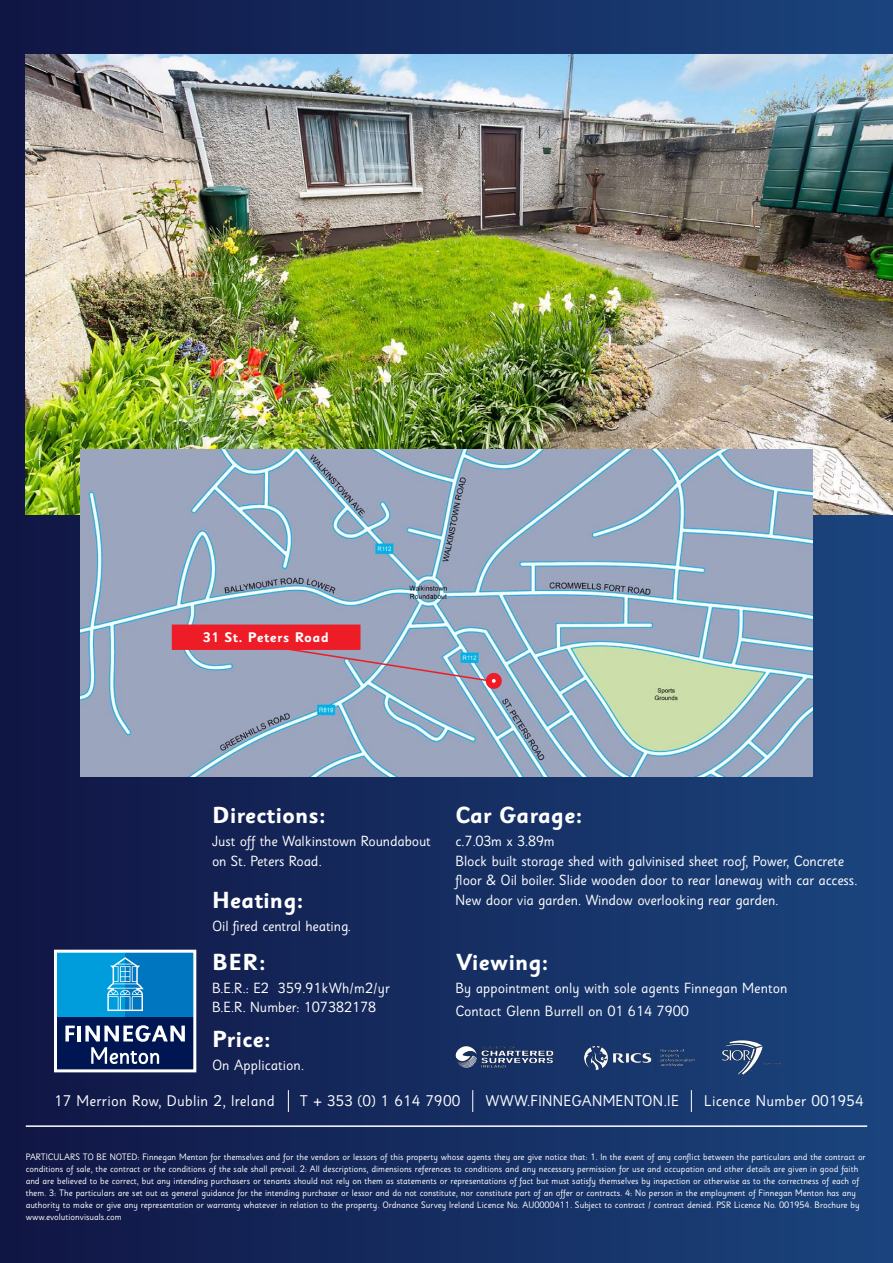
<style>
.page{position:relative;width:893px;height:1263px;background:#fff}
.page>*{position:absolute;margin:0;border:0;box-sizing:border-box;transform-origin:0 0}
.t1{font:700 22.5px "Sassoon Sans Std";color:#fff}
.t2{font:15px "Sassoon Sans Std";letter-spacing:.015em;color:#fff}
.t3{font:14.25px/19.5px "Sassoon Sans Std";letter-spacing:-.01em;color:#fff}
.t4{font:700 13.5px "Sassoon Sans Std";letter-spacing:.04em;color:#fff}
.t5{font:9px/12px "Sassoon Sans Std";color:#fff}
</style>
<div class="page">
<div style="left:0;top:0;width:893px;height:1263px;background:linear-gradient(to right,#111644,#1b457e)"></div>
<hr style="left:26px;top:1125px;width:841px;height:2px;background:#fff">
<svg style="left:288px;top:1090px;width:1px;height:22px"></svg>
<svg style="left:472px;top:1090px;width:1px;height:22px"></svg>
<svg style="left:691px;top:1090px;width:1px;height:22px"></svg>
<div style="left:56px;top:1017px;width:139px;height:54px;background:#001652"></div>
<div style="left:55px;top:951px;width:70px;height:66px;background:#009ddc"></div>
<div style="left:125px;top:951px;width:70px;height:66px;background:#0076c0"></div>
<svg style="left:65px;top:1025px;width:10px;height:16px"></svg>
<hr style="left:78px;top:1025px;width:3px;height:16px;background:#fff">
<svg style="left:85px;top:1025px;width:100px;height:39px"></svg>
<svg style="left:107px;top:957px;width:37px;height:54px"></svg>
<div style="left:54px;top:950px;width:142px;height:122px;border:3px solid #fff"></div>
<img style="left:26px;top:54px;width:867px;height:460px">
<img style="left:445px;top:1037px;width:121px;height:39px">
<img style="left:571px;top:1037px;width:131px;height:39px">
<img style="left:719px;top:1037px;width:68px;height:39px">
<img style="left:81px;top:449px;width:731px;height:328px">
<div style="left:172px;top:624px;width:188px;height:26px;background:#ed1c27;border:2px solid #ed1c27"></div>
<svg style="left:261px;top:643px;width:245px;height:52px;background:#a09eb5"></svg>
<h3 class="t4" style="left:203px;top:629px;width:127px">31 St. Peters Road</h3>
<h1 class="t1" style="left:212px;top:800px;width:115px">Directions:</h1>
<h3 class="t3" style="left:212px;top:832px;width:220px">Just off the Walkinstown Roundabout on St. Peters Road.</h3>
<h1 class="t1" style="left:212px;top:885px;width:93px">Heating:</h1>
<h3 class="t3" style="left:212px;top:917px;width:140px">Oil fired central heating.</h3>
<h1 class="t1" style="left:212px;top:948px;width:55px">BER:</h1>
<h3 class="t3" style="left:212px;top:978px;width:179px">B.E.R.: E2 359.91kWh/m2/yr<br>B.E.R. Number: 107382178</h3>
<h1 class="t1" style="left:212px;top:1025px;width:60px">Price:</h1>
<h3 class="t3" style="left:212px;top:1055px;width:93px">On Application.</h3>
<h1 class="t1" style="left:455px;top:800px;width:128px">Car Garage:</h1>
<h3 class="t3" style="left:455px;top:832px;width:404px">c.7.03m x 3.89m<br>Block built storage shed with galvinised sheet roof, Power, Concrete floor &amp; Oil boiler. Slide wooden door to rear laneway with car access.<br>New door via garden. Window overlooking rear garden.</h3>
<h1 class="t1" style="left:455px;top:948px;width:94px">Viewing:</h1>
<h3 class="t3" style="left:455px;top:1002px;width:235px">Contact Glenn Burrell on 01 614 7900</h3>
<h3 class="t3" style="left:455px;top:978px;width:333px">By appointment only with sole agents Finnegan Menton</h3>
<h2 class="t2" style="left:54px;top:1092px;width:222px">17 Merrion Row, Dublin 2, Ireland</h2>
<h2 class="t2" style="left:300px;top:1092px;width:162px">T + 353 (0) 1 614 7900</h2>
<h2 class="t2" style="left:485px;top:1092px;width:195px">WWW.FINNEGANMENTON.IE</h2>
<h2 class="t2" style="left:704px;top:1092px;width:161px">Licence Number 001954</h2>
<p class="t5" style="left:26px;top:1151px;width:842px">PARTICULARS TO BE NOTED: Finnegan Menton for themselves and for the vendors or lessors of this property whose agents they are give notice that: 1. In the event of any conflict between the particulars and the contract or conditions of sale, the contract or the conditions of the sale shall prevail. 2: All descriptions, dimensions references to conditions and any necessary permission for use and occupation and other details are given in good faith and are believed to be correct, but any intending purchasers or tenants should not rely on them as statements or representations of fact but must satisfy themselves by inspection or otherwise as to the correctness of each of them. 3: The particulars are set out as general guidance for the intending purchaser or lessor and do not constitute, nor constitute part of an offer or contracts. 4: No person in the employment of Finnegan Menton has any authority to make or give any representation or warranty whatever in relation to the property. Ordnance Survey Ireland Licence No. AU0000411. Subject to contract / contract denied. PSR Licence No. 001954. Brochure by www.evolutionvisuals.com</p>
</div>
